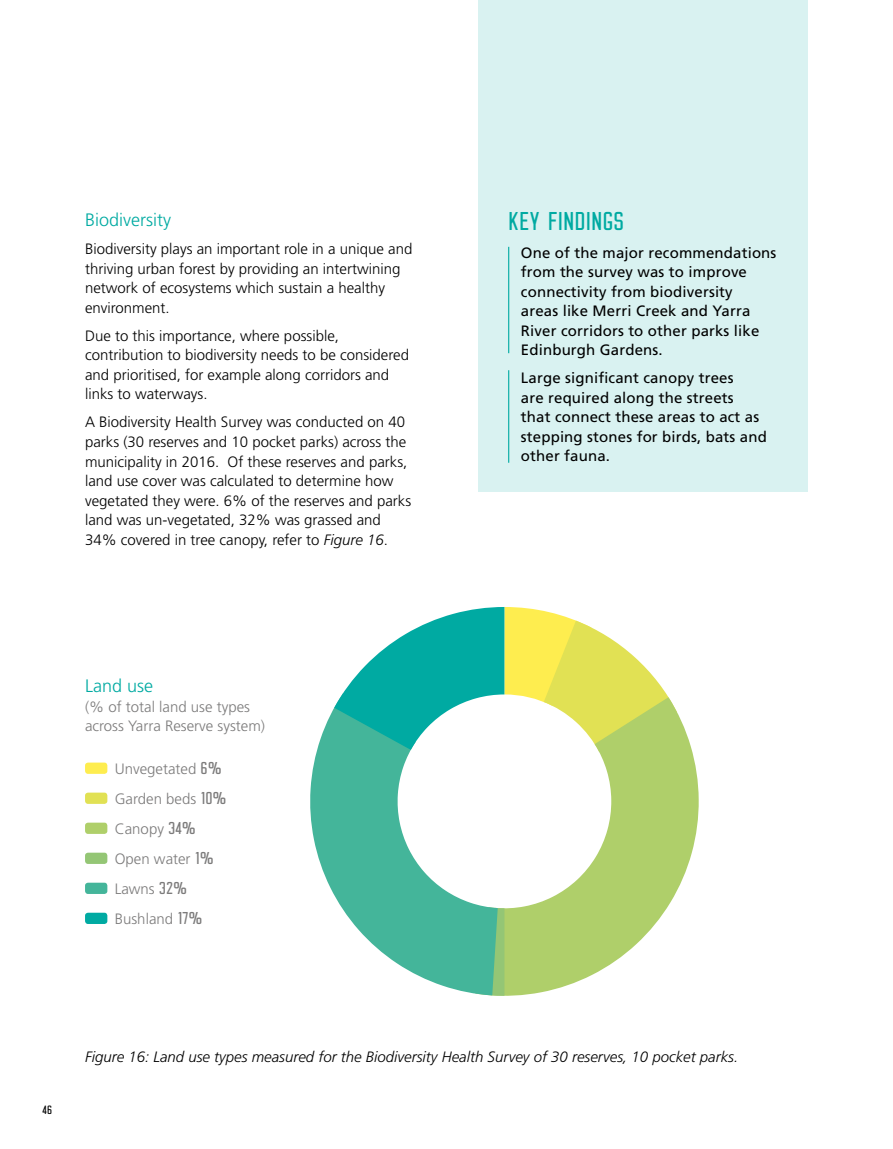
<style>
.page{position:relative;width:893px;height:1149px;background:#fff}
.page>*{position:absolute;margin:0;border:0;box-sizing:border-box;transform-origin:0 0}
.t1{font:22.5px "Clarke";color:#00aaa2}
.t2{font:300 18px "Frutiger LT Std";color:#00aaa2}
.t3{font:300 15px/19.5px "Frutiger LT Std";color:#000}
.t4{font:15px/19.5px "Frutiger LT Std";letter-spacing:.01em;color:#000}
.t5{font:300 15px/30px "Frutiger LT Std";color:#7c7b7b}
.t6{font:italic 300 15px "Frutiger LT Std";color:#000}
.t7{font:10.5px "Clarke";color:#000}
.s1{font-style:italic}
.s2{font-family:"Clarke";font-weight:400}
</style>
<div class="page">
<div style="left:85px;top:762px;width:22px;height:11px;background:#feed4f;border-radius:3px"></div>
<div style="left:85px;top:792px;width:22px;height:11px;background:#e1e154;border-radius:3px"></div>
<div style="left:85px;top:822px;width:22px;height:11px;background:#afcf6a;border-radius:3px"></div>
<div style="left:85px;top:852px;width:22px;height:11px;background:#94c675;border-radius:3px"></div>
<div style="left:85px;top:882px;width:22px;height:11px;background:#44b59a;border-radius:3px"></div>
<div style="left:85px;top:912px;width:22px;height:11px;background:#00aaa2;border-radius:3px"></div>
<svg style="left:487px;top:712px;width:212px;height:284px;fill:#afcf6a"></svg>
<svg style="left:498px;top:906px;width:6px;height:89px"></svg>
<svg style="left:310px;top:708px;width:188px;height:287px;fill:#44b59a"></svg>
<svg style="left:334px;top:607px;width:343px;height:145px"></svg>
<div style="left:478px;top:0;width:330px;height:491px;background:#d9f2f1"></div>
<hr style="left:508px;top:247px;width:1px;height:106px;background:#00aaa2">
<hr style="left:508px;top:370px;width:1px;height:92px;background:#00aaa2">
<p class="t2" style="left:85px;top:210px;width:87px">Biodiversity</p>
<p class="t3" style="left:85px;top:239px;width:329px">Biodiversity plays an important role in a unique and thriving urban forest by providing an intertwining network of ecosystems which sustain a healthy environment.</p>
<p class="t3" style="left:85px;top:326px;width:325px">Due to this importance, where possible, contribution to biodiversity needs to be considered and prioritised, for example along corridors and links to waterways.</p>
<p class="t3" style="left:85px;top:412px;width:328px">A Biodiversity Health Survey was conducted on 40 parks (30 reserves and 10 pocket parks) across the municipality in 2016. Of these reserves and parks, land use cover was calculated to determine how vegetated they were. 6% of the reserves and parks land was un-vegetated, 32% was grassed and 34% covered in tree canopy, refer to <span class="s1">Figure 16</span>.</p>
<h1 class="t1" style="left:508px;top:208px;width:117px">KEY FINDINGS</h1>
<p class="t4" style="left:521px;top:243px;width:257px">One of the major recommendations from the survey was to improve connectivity from biodiversity<br>areas like Merri Creek and Yarra<br>River corridors to other parks like<br>Edinburgh Gardens.</p>
<p class="t4" style="left:521px;top:368px;width:247px">Large significant canopy trees<br>are required along the streets that connect these areas to act as stepping stones for birds, bats and other fauna.</p>
<p class="t2" style="left:85px;top:675px;width:70px">Land use</p>
<p class="t5" style="left:85px;top:697px;width:181px;line-height:19.5px">(% of total land use types across Yarra Reserve system)</p>
<p class="t5" style="left:115px;top:753px;width:113px">Unvegetated <span class="s2">6%<br></span>Garden beds <span class="s2">10%<br></span>Canopy <span class="s2">34%<br></span>Open water <span class="s2">1%<br></span>Lawns <span class="s2">32%<br></span>Bushland <span class="s2">17%</span></p>
<p class="t7" style="left:43px;top:1103px;width:11px">46</p>
<p class="t6" style="left:85px;top:1048px;width:655px">Figure 16: Land use types measured for the Biodiversity Health Survey of 30 reserves, 10 pocket parks.</p>
</div>
